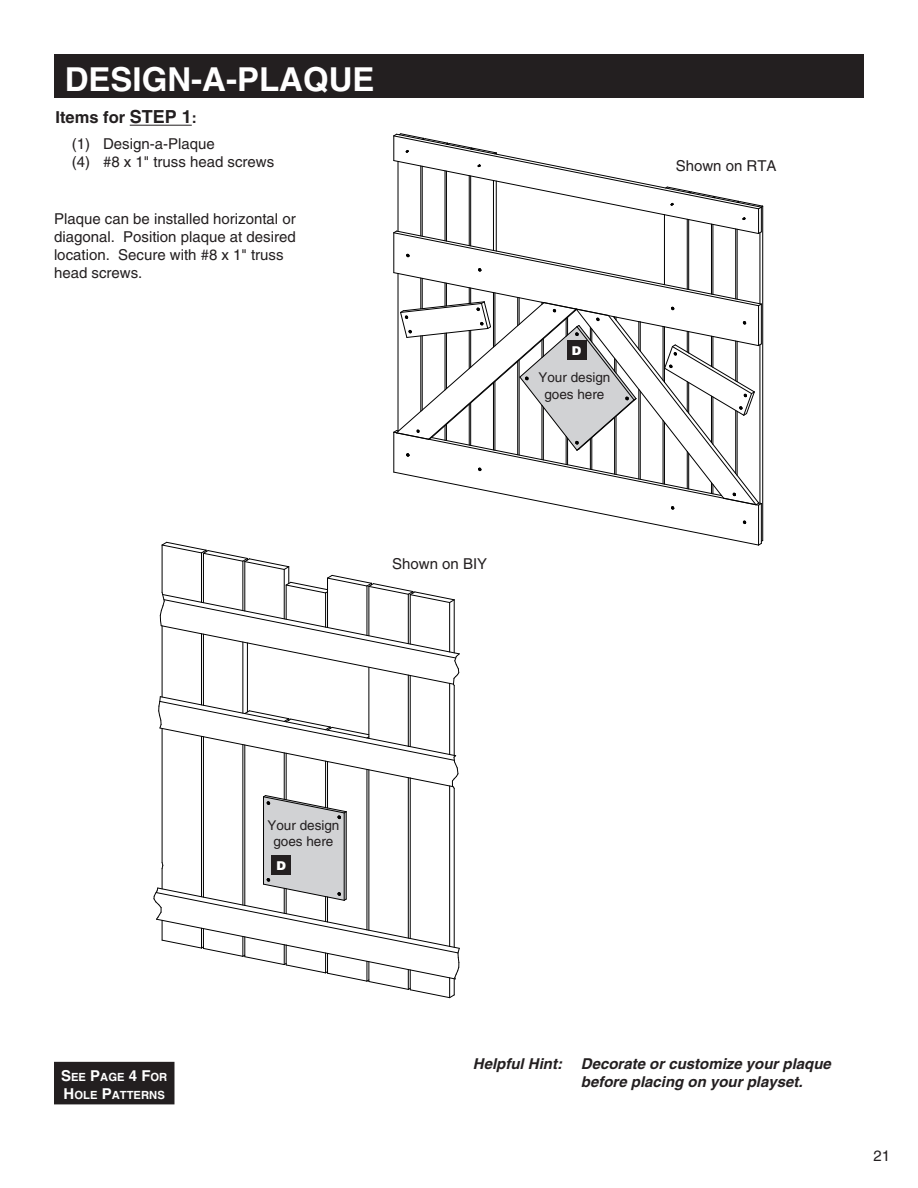
<style>
.page{position:relative;width:918px;height:1188px;background:#fff}
.page>*{position:absolute;margin:0;border:0;box-sizing:border-box;transform-origin:0 0}
.t1{font:700 33px "Helvetica";color:#fff}
.t2{font:700 16.5px "Helvetica";color:#231f20}
.t3{font:15px/18px "Helvetica";color:#231f20}
.t4{font:italic 700 15px/18px "Helvetica";color:#231f20}
.t5{font:13.5px/16.2px "Helvetica";color:#231f20;text-align:center}
.t6{font:900 12.15px "Helvetica";color:#fff}
.t7{font:700 11.25px/18px "Helvetica";color:#fff}
.s1{font-size:18px}
.s2{font-size:15px}
</style>
<div class="page">
<div style="left:54px;top:54px;width:810px;height:43px;background:#231f20"></div>
<hr style="left:130px;top:125px;width:62px;height:1px;background:#231f20">
<div style="left:55px;top:1063px;width:119px;height:41px;background:#231f20"></div>
<div style="left:54px;top:1062px;width:120px;height:42px;border:2px solid #231f20"></div>
<hr style="left:162px;top:728px;width:1px;height:135px;background:#000">
<hr style="left:162px;top:626px;width:1px;height:71px;background:#000">
<hr style="left:201px;top:736px;width:1px;height:161px;background:#000">
<hr style="left:201px;top:634px;width:1px;height:71px;background:#000">
<hr style="left:203px;top:737px;width:1px;height:160px;background:#000">
<hr style="left:203px;top:634px;width:1px;height:71px;background:#000">
<hr style="left:242px;top:745px;width:1px;height:160px;background:#000">
<hr style="left:242px;top:642px;width:1px;height:71px;background:#000">
<hr style="left:244px;top:745px;width:1px;height:160px;background:#000">
<hr style="left:247px;top:643px;width:1px;height:69px;background:#000">
<hr style="left:284px;top:753px;width:1px;height:46px;background:#000">
<hr style="left:286px;top:753px;width:1px;height:47px;background:#000">
<hr style="left:325px;top:761px;width:1px;height:47px;background:#000">
<hr style="left:327px;top:762px;width:1px;height:46px;background:#000">
<hr style="left:367px;top:769px;width:1px;height:161px;background:#000">
<hr style="left:369px;top:770px;width:1px;height:160px;background:#000">
<hr style="left:369px;top:667px;width:1px;height:71px;background:#000">
<hr style="left:408px;top:778px;width:1px;height:160px;background:#000">
<hr style="left:408px;top:675px;width:1px;height:71px;background:#000">
<hr style="left:410px;top:778px;width:1px;height:160px;background:#000">
<hr style="left:410px;top:676px;width:1px;height:71px;background:#000">
<hr style="left:449px;top:786px;width:1px;height:160px;background:#000">
<hr style="left:449px;top:683px;width:1px;height:72px;background:#000">
<hr style="left:454px;top:788px;width:1px;height:159px;background:#000">
<hr style="left:454px;top:685px;width:1px;height:70px;background:#000">
<svg style="left:158px;top:693px;width:301px;height:96px"></svg>
<svg style="left:159px;top:133px;width:605px;height:553px"></svg>
<svg style="left:153px;top:795px;width:307px;height:204px"></svg>
<div style="left:272px;top:855px;width:19px;height:20px;background:#231f20"></div>
<h1 class="t1" style="left:65px;top:59px;width:311px">DESIGN-A-PLAQUE</h1>
<p class="t2" style="left:56px;top:108px;width:143px">Items for <span class="s1">STEP 1</span><span class="s2">:</span></p>
<p class="t3" style="left:72px;top:135px;width:204px">(1) Design-a-Plaque<br>(4) #8 x 1" truss head screws</p>
<p class="t3" style="left:54px;top:210px;width:243px">Plaque can be installed horizontal or diagonal. Position plaque at desired location. Secure with #8 x 1" truss head screws.</p>
<p class="t6" style="left:572px;top:343px;width:11px">D</p>
<p class="t5" style="left:538px;top:370px;width:74px">Your design goes here</p>
<p class="t3" style="left:392px;top:555px;width:97px">Shown on BIY</p>
<p class="t3" style="left:676px;top:157px;width:102px">Shown on RTA</p>
<p class="t7" style="left:61px;top:1068px;width:108px"><span class="s2">S</span>EE <span class="s2">P</span>AGE <span class="s2">4 F</span>OR<br><span class="s2">H</span>OLE <span class="s2">P</span>ATTERNS</p>
<p class="t5" style="left:267px;top:817px;width:74px">Your design goes here</p>
<p class="t6" style="left:277px;top:857px;width:11px">D</p>
<p class="t4" style="left:473px;top:1054px;width:91px">Helpful Hint:</p>
<p class="t4" style="left:581px;top:1054px;width:252px">Decorate or customize your plaque before placing on your playset.</p>
<p class="t3" style="left:873px;top:1146px;width:18px">21</p>
</div>
